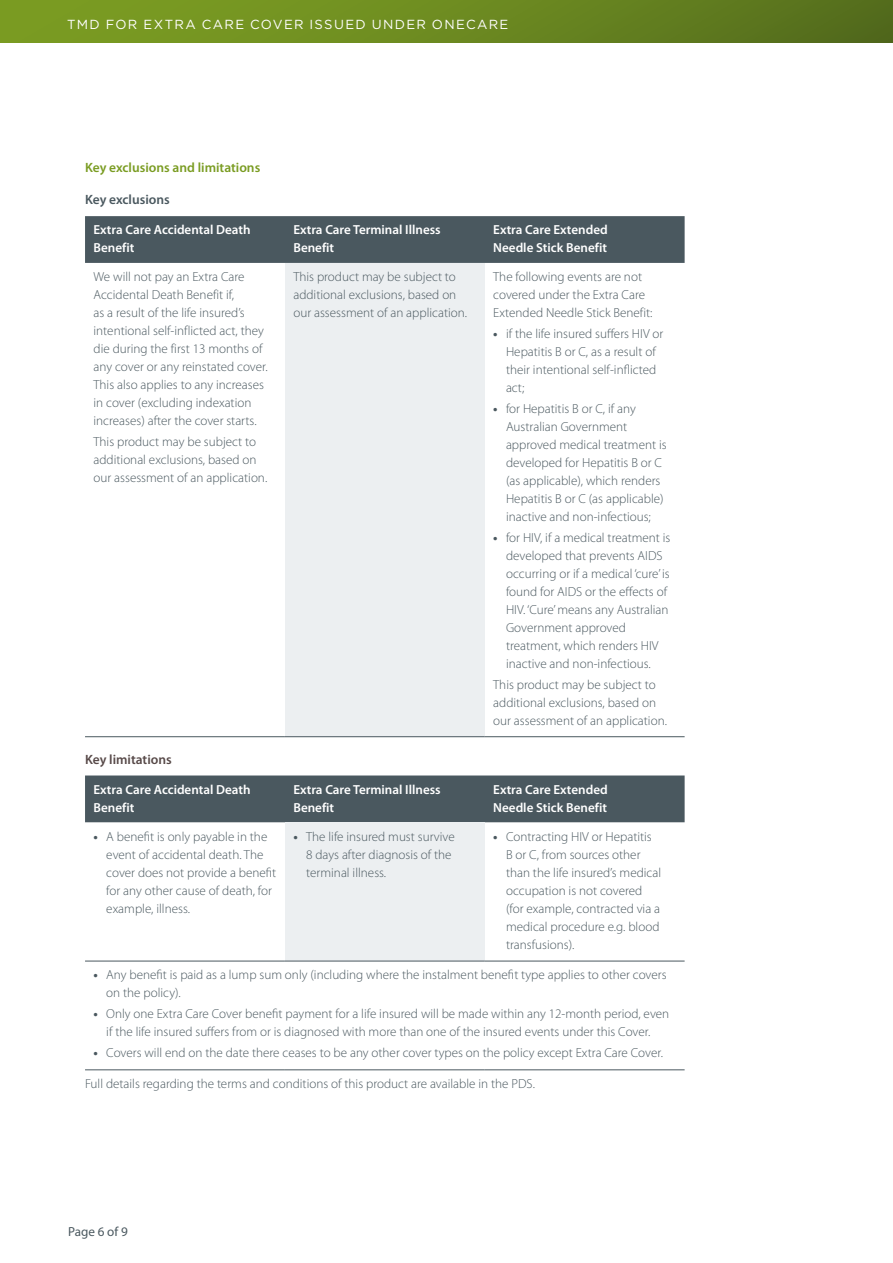
<style>
.page{position:relative;width:893px;height:1263px;background:#fff}
.page>*{position:absolute;margin:0;border:0;box-sizing:border-box;transform-origin:0 0}
.t1{font:600 13.5px "Myriad Pro";color:#7a9c22}
.t2{font:600 13.5px "Myriad Pro";color:#574948}
.t3{font:600 13.5px "Myriad Pro";color:#4a585f}
.t4{font:300 13.2px/18px "Myriad Pro";color:#4a585f}
.t5{font:600 13.2px/18px "Myriad Pro";color:#fff}
.t6{font:13.2px "Gotham";letter-spacing:.1em;color:#fff}
.t7{font:13.2px "Myriad Pro";color:#4a585f}
.s1{font-weight:700}
</style>
<div class="page">
<div style="left:0;top:0;width:893px;height:43px;background:linear-gradient(to right,#80a223,#556e1d)"></div>
<div style="left:85px;top:216px;width:600px;height:47px;background:#4a585f"></div>
<div style="left:285px;top:263px;width:200px;height:474px;background:#eceff1"></div>
<hr style="left:85px;top:736px;width:200px;height:1px;background:#4a585f">
<hr style="left:285px;top:736px;width:200px;height:1px;background:#4a585f">
<hr style="left:485px;top:736px;width:200px;height:1px;background:#4a585f">
<div style="left:85px;top:775px;width:600px;height:47px;background:#4a585f"></div>
<div style="left:285px;top:822px;width:200px;height:139px;background:#eceff1"></div>
<hr style="left:85px;top:961px;width:200px;height:1px;background:#4a585f">
<hr style="left:285px;top:961px;width:200px;height:1px;background:#4a585f">
<hr style="left:485px;top:961px;width:200px;height:1px;background:#4a585f">
<hr style="left:85px;top:1069px;width:200px;height:1px;background:#4a585f">
<hr style="left:285px;top:1069px;width:200px;height:1px;background:#4a585f">
<hr style="left:485px;top:1069px;width:200px;height:1px;background:#4a585f">
<p class="t6" style="left:67px;top:16px;width:443px">TMD FOR EXTRA CARE COVER ISSUED UNDER ONECARE</p>
<p class="t1" style="left:85px;top:159px;width:177px">Key exclusions and limitations</p>
<p class="t3" style="left:85px;top:191px;width:86px">Key exclusions</p>
<p class="t5" style="left:94px;top:221px;width:159px">Extra Care Accidental Death<br>Benefit</p>
<p class="t5" style="left:293px;top:221px;width:149px">Extra Care Terminal Illness<br>Benefit</p>
<p class="t5" style="left:493px;top:221px;width:116px">Extra Care Extended<br>Needle Stick Benefit</p>
<p class="t4" style="left:94px;top:268px;width:176px">We will not pay an Extra Care<br>Accidental Death Benefit if,<br>as a result of the life insured’s intentional self-inflicted act, they die during the first 13 months of any cover or any reinstated cover.<br>This also applies to any increases in cover (excluding indexation increases) after the cover starts.</p>
<p class="t4" style="left:94px;top:433px;width:175px">This product may be subject to additional exclusions, based on our assessment of an application.</p>
<p class="t4" style="left:293px;top:268px;width:175px">This product may be subject to additional exclusions, based on our assessment of an application.</p>
<p class="t4" style="left:493px;top:268px;width:161px">The following events are not covered under the Extra Care<br>Extended Needle Stick Benefit:</p>
<p class="t4" style="left:506px;top:325px;width:159px;text-indent:-13px"><span class="s1">•</span> if the life insured suffers HIV or<br>Hepatitis B or C, as a result of their intentional self-inflicted act;</p>
<p class="t4" style="left:506px;top:400px;width:162px;text-indent:-13px"><span class="s1">•</span> for Hepatitis B or C, if any<br>Australian Government approved medical treatment is developed for Hepatitis B or C (as applicable), which renders<br>Hepatitis B or C (as applicable) inactive and non-infectious;</p>
<p class="t4" style="left:506px;top:529px;width:166px;text-indent:-13px"><span class="s1">•</span> for HIV, if a medical treatment is developed that prevents AIDS occurring or if a medical ‘cure’ is found for AIDS or the effects of<br>HIV. ‘Cure’ means any Australian<br>Government approved treatment, which renders HIV inactive and non-infectious.</p>
<p class="t4" style="left:493px;top:676px;width:175px">This product may be subject to additional exclusions, based on our assessment of an application.</p>
<p class="t2" style="left:85px;top:750px;width:88px">Key limitations</p>
<p class="t5" style="left:94px;top:780px;width:159px">Extra Care Accidental Death<br>Benefit</p>
<p class="t5" style="left:293px;top:780px;width:149px">Extra Care Terminal Illness<br>Benefit</p>
<p class="t5" style="left:493px;top:780px;width:116px">Extra Care Extended<br>Needle Stick Benefit</p>
<p class="t4" style="left:106px;top:827px;width:172px;text-indent:-13px"><span class="s1">•</span> A benefit is only payable in the event of accidental death. The cover does not provide a benefit for any other cause of death, for example, illness.</p>
<p class="t4" style="left:306px;top:827px;width:150px;text-indent:-13px"><span class="s1">•</span> The life insured must survive<br>8 days after diagnosis of the terminal illness.</p>
<p class="t4" style="left:506px;top:827px;width:157px;text-indent:-13px"><span class="s1">•</span> Contracting HIV or Hepatitis<br>B or C, from sources other than the life insured’s medical occupation is not covered (for example, contracted via a medical procedure e.g. blood transfusions).</p>
<p class="t4" style="left:106px;top:966px;width:562px;text-indent:-13px"><span class="s1">•</span> Any benefit is paid as a lump sum only (including where the instalment benefit type applies to other covers on the policy).</p>
<p class="t4" style="left:94px;top:1005px;width:577px;text-align:center"><span class="s1">•</span> Only one Extra Care Cover benefit payment for a life insured will be made within any 12-month period, even if the life insured suffers from or is diagnosed with more than one of the insured events under this Cover.</p>
<p class="t4" style="left:94px;top:1044px;width:571px"><span class="s1">•</span> Covers will end on the date there ceases to be any other cover types on the policy except Extra Care Cover.</p>
<p class="t4" style="left:85px;top:1075px;width:451px">Full details regarding the terms and conditions of this product are available in the PDS.</p>
<p class="t7" style="left:68px;top:1224px;width:61px">Page 6 of 9</p>
</div>
